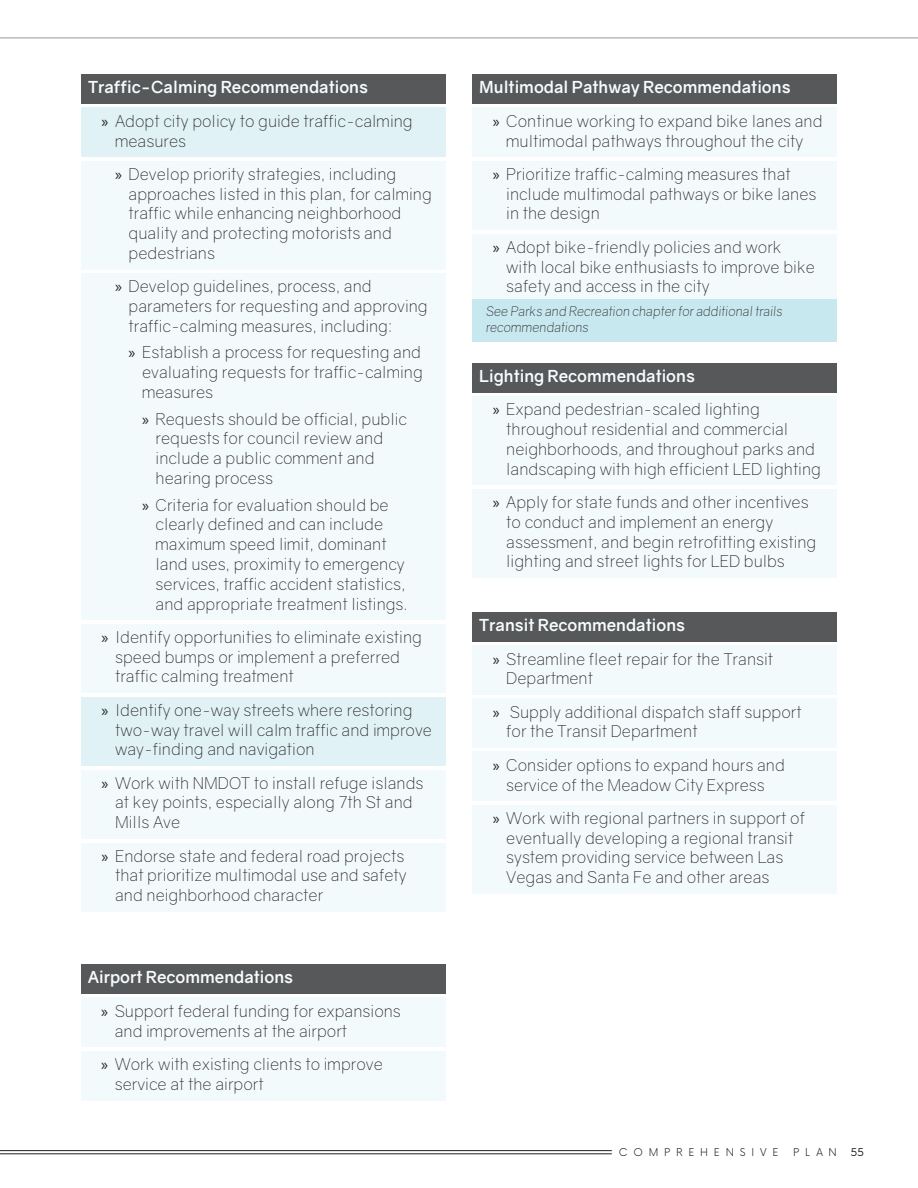
<style>
.page{position:relative;width:918px;height:1188px;background:#fff}
.page>*{position:absolute;margin:0;border:0;box-sizing:border-box;transform-origin:0 0}
.t1{font:300 16.5px/19.8px "Gravity";color:#231f20}
.RECOMMENDATIONS{font:700 16.5px "Gravity";color:#f7fcff}
.SEE_NOTE{font:italic 300 13.5px/16.5px "Gravity";color:#231f20}
.t2{font:300 10.5px "Now";letter-spacing:.55em;color:#231f20}
.t3{font:10.5px "Now Alt";color:#231f20}
.s1{font-family:"Myriad Pro";font-weight:400}
</style>
<div class="page">
<hr style="left:0;top:38px;width:918px;height:1px;background:#97999c">
<hr style="left:0;top:1150px;width:612px;height:1px;background:#231f20">
<hr style="left:0;top:1154px;width:612px;height:1px;background:#231f20">
<div style="left:81px;top:74px;width:365px;height:30px;background:#57585a"></div>
<div style="left:81px;top:108px;width:365px;height:49px;background:#e0f2f6"></div>
<div style="left:81px;top:161px;width:365px;height:108px;background:#f3fafb"></div>
<div style="left:81px;top:273px;width:365px;height:69px;background:#f3fafb"></div>
<div style="left:81px;top:340px;width:365px;height:68px;background:#f3fafb"></div>
<div style="left:81px;top:406px;width:365px;height:88px;background:#f3fafb"></div>
<div style="left:81px;top:492px;width:365px;height:128px;background:#f3fafb"></div>
<div style="left:81px;top:624px;width:365px;height:69px;background:#f3fafb"></div>
<div style="left:81px;top:697px;width:365px;height:69px;background:#e0f2f6"></div>
<div style="left:81px;top:770px;width:365px;height:69px;background:#f3fafb"></div>
<div style="left:81px;top:843px;width:365px;height:69px;background:#f3fafb"></div>
<div style="left:81px;top:964px;width:365px;height:30px;background:#57585a"></div>
<div style="left:81px;top:998px;width:365px;height:49px;background:#f3fafb"></div>
<div style="left:81px;top:1051px;width:365px;height:49px;background:#f3fafb"></div>
<div style="left:472px;top:74px;width:365px;height:30px;background:#57585a"></div>
<div style="left:472px;top:108px;width:365px;height:49px;background:#f3fafb"></div>
<div style="left:472px;top:161px;width:365px;height:69px;background:#f3fafb"></div>
<div style="left:472px;top:234px;width:365px;height:69px;background:#f3fafb"></div>
<div style="left:472px;top:299px;width:365px;height:43px;background:#c8e8ef"></div>
<div style="left:472px;top:363px;width:365px;height:29px;background:#57585a"></div>
<div style="left:472px;top:396px;width:365px;height:89px;background:#f3fafb"></div>
<div style="left:472px;top:489px;width:365px;height:89px;background:#f3fafb"></div>
<div style="left:472px;top:612px;width:365px;height:30px;background:#57585a"></div>
<div style="left:472px;top:646px;width:365px;height:49px;background:#f3fafb"></div>
<div style="left:472px;top:699px;width:365px;height:49px;background:#f3fafb"></div>
<div style="left:472px;top:752px;width:365px;height:49px;background:#f3fafb"></div>
<div style="left:472px;top:805px;width:365px;height:89px;background:#f3fafb"></div>
<p class="RECOMMENDATIONS" style="left:88px;top:77px;width:281px">Traffic-Calming Recommendations</p>
<p class="t1" style="left:115px;top:111px;width:299px;text-indent:-14px"><span class="s1">»</span> Adopt city policy to guide traffic-calming measures</p>
<p class="t1" style="left:129px;top:164px;width:305px;text-indent:-14px"><span class="s1">»</span> Develop priority strategies, including approaches listed in this plan, for calming traffic while enhancing neighborhood quality and protecting motorists and pedestrians</p>
<p class="t1" style="left:129px;top:277px;width:301px;text-indent:-14px"><span class="s1">»</span> Develop guidelines, process, and parameters for requesting and approving traffic-calming measures, including:</p>
<p class="t1" style="left:142px;top:343px;width:282px;text-align:justify;text-indent:-14px"><span class="s1">»</span> Establish a process for requesting and evaluating requests for traffic-calming measures</p>
<p class="t1" style="left:156px;top:409px;width:253px;text-indent:-14px"><span class="s1">»</span> Requests should be official, public requests for council review and include a public comment and hearing process</p>
<p class="t1" style="left:156px;top:495px;width:254px;text-indent:-14px"><span class="s1">»</span> Criteria for evaluation should be clearly defined and can include maximum speed limit, dominant land uses, proximity to emergency services, traffic accident statistics, and appropriate treatment listings.</p>
<p class="t1" style="left:115px;top:627px;width:308px;text-indent:-14px"><span class="s1">»</span> Identify opportunities to eliminate existing speed bumps or implement a preferred traffic calming treatment</p>
<p class="t1" style="left:115px;top:700px;width:318px;text-indent:-14px"><span class="s1">»</span> Identify one-way streets where restoring two-way travel will calm traffic and improve way-finding and navigation</p>
<p class="t1" style="left:115px;top:773px;width:310px;text-indent:-14px"><span class="s1">»</span> Work with NMDOT to install refuge islands at key points, especially along 7th St and<br>Mills Ave</p>
<p class="t1" style="left:115px;top:846px;width:293px;text-indent:-14px"><span class="s1">»</span> Endorse state and federal road projects that prioritize multimodal use and safety and neighborhood character</p>
<p class="RECOMMENDATIONS" style="left:88px;top:967px;width:207px">Airport Recommendations</p>
<p class="t1" style="left:115px;top:1001px;width:288px;text-indent:-14px"><span class="s1">»</span> Support federal funding for expansions and improvements at the airport</p>
<p class="t1" style="left:115px;top:1054px;width:270px;text-indent:-14px"><span class="s1">»</span> Work with existing clients to improve service at the airport</p>
<p class="RECOMMENDATIONS" style="left:479px;top:77px;width:313px">Multimodal Pathway Recommendations</p>
<p class="t1" style="left:493px;top:111px;width:331px;text-align:center"><span class="s1">»</span> Continue working to expand bike lanes and multimodal pathways throughout the city</p>
<p class="t1" style="left:506px;top:164px;width:312px;text-indent:-14px"><span class="s1">»</span> Prioritize traffic-calming measures that include multimodal pathways or bike lanes in the design</p>
<p class="t1" style="left:506px;top:237px;width:310px;text-indent:-14px"><span class="s1">»</span> Adopt bike-friendly policies and work with local bike enthusiasts to improve bike safety and access in the city</p>
<p class="SEE_NOTE" style="left:486px;top:302px;width:298px">See Parks and Recreation chapter for additional trails recommendations</p>
<p class="RECOMMENDATIONS" style="left:479px;top:366px;width:217px">Lighting Recommendations</p>
<p class="t1" style="left:506px;top:399px;width:316px;text-indent:-14px"><span class="s1">»</span> Expand pedestrian-scaled lighting throughout residential and commercial neighborhoods, and throughout parks and landscaping with high efficient LED lighting</p>
<p class="t1" style="left:506px;top:492px;width:312px;text-indent:-14px"><span class="s1">»</span> Apply for state funds and other incentives to conduct and implement an energy assessment, and begin retrofitting existing lighting and street lights for LED bulbs</p>
<p class="RECOMMENDATIONS" style="left:479px;top:615px;width:207px">Transit Recommendations</p>
<p class="t1" style="left:506px;top:649px;width:268px;text-indent:-14px"><span class="s1">»</span> Streamline fleet repair for the Transit<br>Department</p>
<p class="t1" style="left:506px;top:702px;width:297px;text-indent:-14px"><span class="s1">»</span> Supply additional dispatch staff support for the Transit Department</p>
<p class="t1" style="left:493px;top:755px;width:294px;text-align:center"><span class="s1">»</span> Consider options to expand hours and service of the Meadow City Express</p>
<p class="t1" style="left:506px;top:808px;width:300px;text-indent:-14px"><span class="s1">»</span> Work with regional partners in support of eventually developing a regional transit system providing service between Las Vegas and Santa Fe and other areas</p>
<p class="t2" style="left:619px;top:1144px;width:161px">COMPREHENSIVE</p>
<p class="t2" style="left:793px;top:1144px;width:45px">PLAN</p>
<p class="t3" style="left:851px;top:1144px;width:15px">55</p>
</div>
